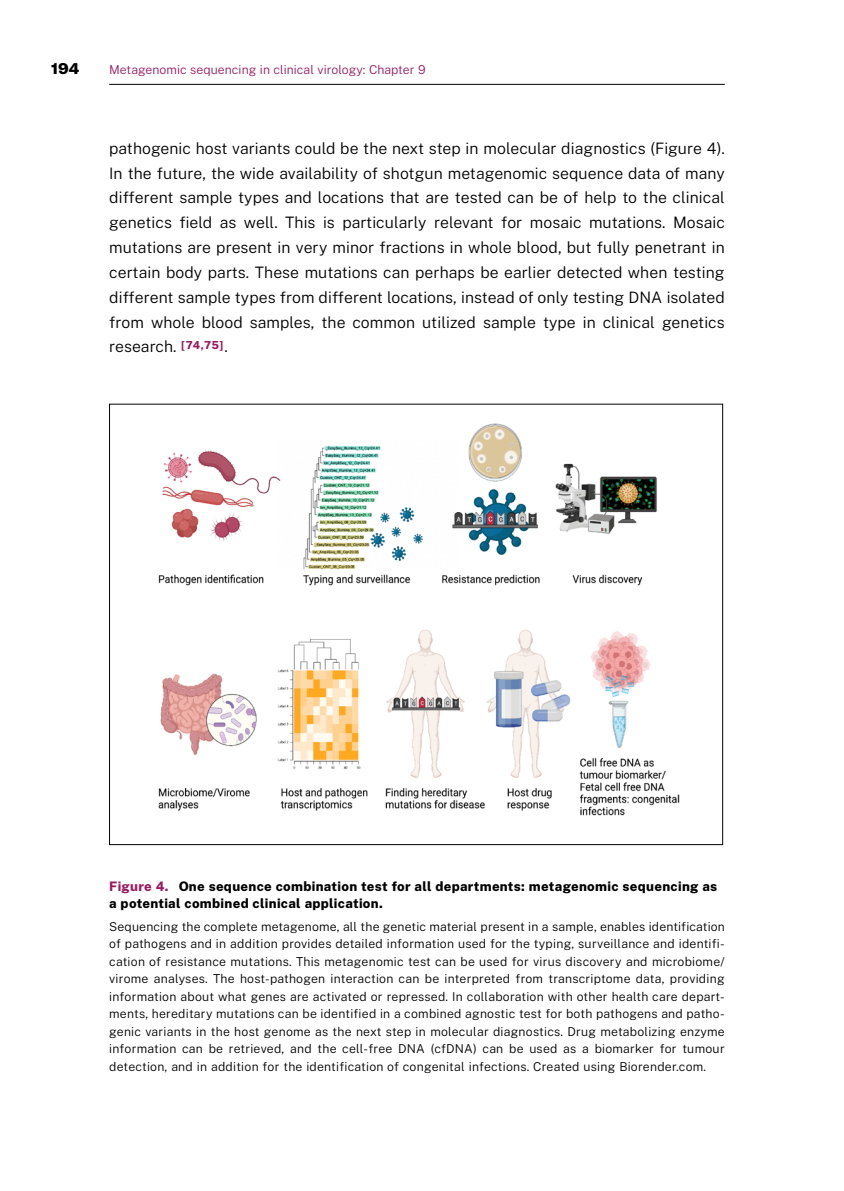
<style>
.page{position:relative;width:844px;height:1191px;background:#fff}
.page>*{position:absolute;margin:0;border:0;box-sizing:border-box;transform-origin:0 0}
._21-brood{font:300 15.75px/24.8px "Public Sans";letter-spacing:.005em;color:#000;text-align:justify}
.t1{font:800 15.75px "Supria Sans";color:#000}
._21-figuur_heading{font:800 13.12px/17.5px "Public Sans";letter-spacing:.025em;color:#000}
._21-figuur_uitleg{font:300 12.25px/17.5px "Public Sans";letter-spacing:.02em;color:#000;text-align:justify}
.t2{font:300 12.25px "Public Sans";letter-spacing:.005em;color:#9b1b60}
.s1{color:#9b1b60}
</style>
<div class="page">
<hr style="left:109px;top:84px;width:615px;height:1px;background:#000">
<img style="left:158px;top:423px;width:522px;height:393px">
<p class="t1" style="left:51px;top:59px;width:30px">194</p>
<p class="t2" style="left:109px;top:62px;width:318px">Metagenomic sequencing in clinical virology: Chapter 9</p>
<p class="_21-brood" style="left:109px;top:135px;width:617px">pathogenic host variants could be the next step in molecular diagnostics (Figure 4).<br>In the future, the wide availability of shotgun metagenomic sequence data of many different sample types and locations that are tested can be of help to the clinical genetics field as well. This is particularly relevant for mosaic mutations. Mosaic mutations are present in very minor fractions in whole blood, but fully penetrant in certain body parts. These mutations can perhaps be earlier detected when testing different sample types from different locations, instead of only testing DNA isolated from whole blood samples, the common utilized sample type in clinical genetics research. <sup>[74,75]</sup>.</p>
<p class="_21-figuur_heading" style="left:109px;top:877px;width:609px"><span class="s1">Figure 4.</span> One sequence combination test for all departments: metagenomic sequencing as a potential combined clinical application.</p>
<p class="_21-figuur_uitleg" style="left:109px;top:917px;width:617px">Sequencing the complete metagenome, all the genetic material present in a sample, enables identification of pathogens and in addition provides detailed information used for the typing, surveillance and identifi&shy;cation of resistance mutations. This metagenomic test can be used for virus discovery and microbiome/ virome analyses. The host-pathogen interaction can be interpreted from transcriptome data, providing information about what genes are activated or repressed. In collaboration with other health care depart&shy;ments, hereditary mutations can be identified in a combined agnostic test for both pathogens and patho&shy;genic variants in the host genome as the next step in molecular diagnostics. Drug metabolizing enzyme information can be retrieved, and the cell-free DNA (cfDNA) can be used as a biomarker for tumour detection, and in addition for the identification of congenital infections. Created using Biorender.com.</p>
</div>
